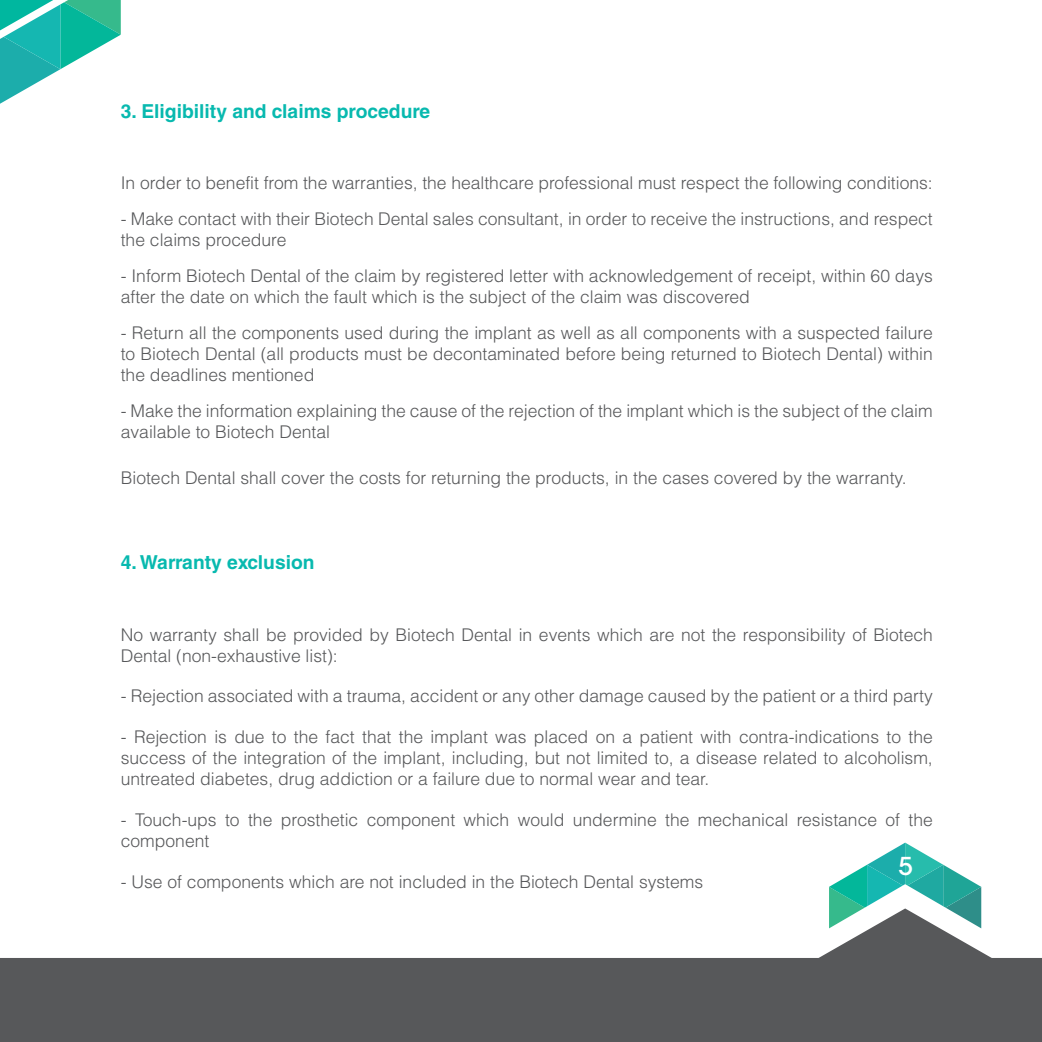
<style>
.page{position:relative;width:1042px;height:1042px;background:#fff}
.page>*{position:absolute;margin:0;border:0;box-sizing:border-box;transform-origin:0 0}
.t1{font:500 24.5px "ITC Avant Garde Std";color:#fff}
.t2{font:700 19.25px "Helvetica LT Std";color:#08b9af}
.t3{font:300 17.5px/21px "Helvetica LT Std";color:#57585a}
</style>
<div class="page">
<div style="left:0;top:958px;width:1042px;height:84px;background:#57585a"></div>
<svg style="left:813px;top:842px;width:184px;height:200px"></svg>
<svg style="left:0;top:0;width:121px;height:104px"></svg>
<p class="t2" style="left:121px;top:99px;width:311px">3. Eligibility and claims procedure</p>
<p class="t3" style="left:121px;top:172px;width:813px">In order to benefit from the warranties, the healthcare professional must respect the following conditions:</p>
<p class="t3" style="left:121px;top:208px;width:813px">- Make contact with their Biotech Dental sales consultant, in order to receive the instructions, and respect the claims procedure</p>
<p class="t3" style="left:121px;top:265px;width:813px">- Inform Biotech Dental of the claim by registered letter with acknowledgement of receipt, within 60 days after the date on which the fault which is the subject of the claim was discovered</p>
<p class="t3" style="left:121px;top:322px;width:813px;text-align:justify">- Return all the components used during the implant as well as all components with a suspected failure to Biotech Dental (all products must be decontaminated before being returned to Biotech Dental) within the deadlines mentioned</p>
<p class="t3" style="left:121px;top:400px;width:813px">- Make the information explaining the cause of the rejection of the implant which is the subject of the claim available to Biotech Dental</p>
<p class="t3" style="left:121px;top:467px;width:787px">Biotech Dental shall cover the costs for returning the products, in the cases covered by the warranty.</p>
<p class="t2" style="left:121px;top:550px;width:195px">4. Warranty exclusion</p>
<p class="t3" style="left:121px;top:623px;width:813px">No warranty shall be provided by Biotech Dental in events which are not the responsibility of Biotech<br>Dental (non-exhaustive list):</p>
<p class="t3" style="left:121px;top:685px;width:813px">- Rejection associated with a trauma, accident or any other damage caused by the patient or a third party</p>
<p class="t3" style="left:121px;top:726px;width:813px;text-align:justify">- Rejection is due to the fact that the implant was placed on a patient with contra-indications to the success of the integration of the implant, including, but not limited to, a disease related to alcoholism, untreated diabetes, drug addiction or a failure due to normal wear and tear.</p>
<p class="t3" style="left:121px;top:809px;width:813px">- Touch-ups to the prosthetic component which would undermine the mechanical resistance of the component</p>
<p class="t3" style="left:121px;top:871px;width:584px">- Use of components which are not included in the Biotech Dental systems</p>
<h1 class="t1" style="left:898px;top:851px;width:16px">5</h1>
</div>
